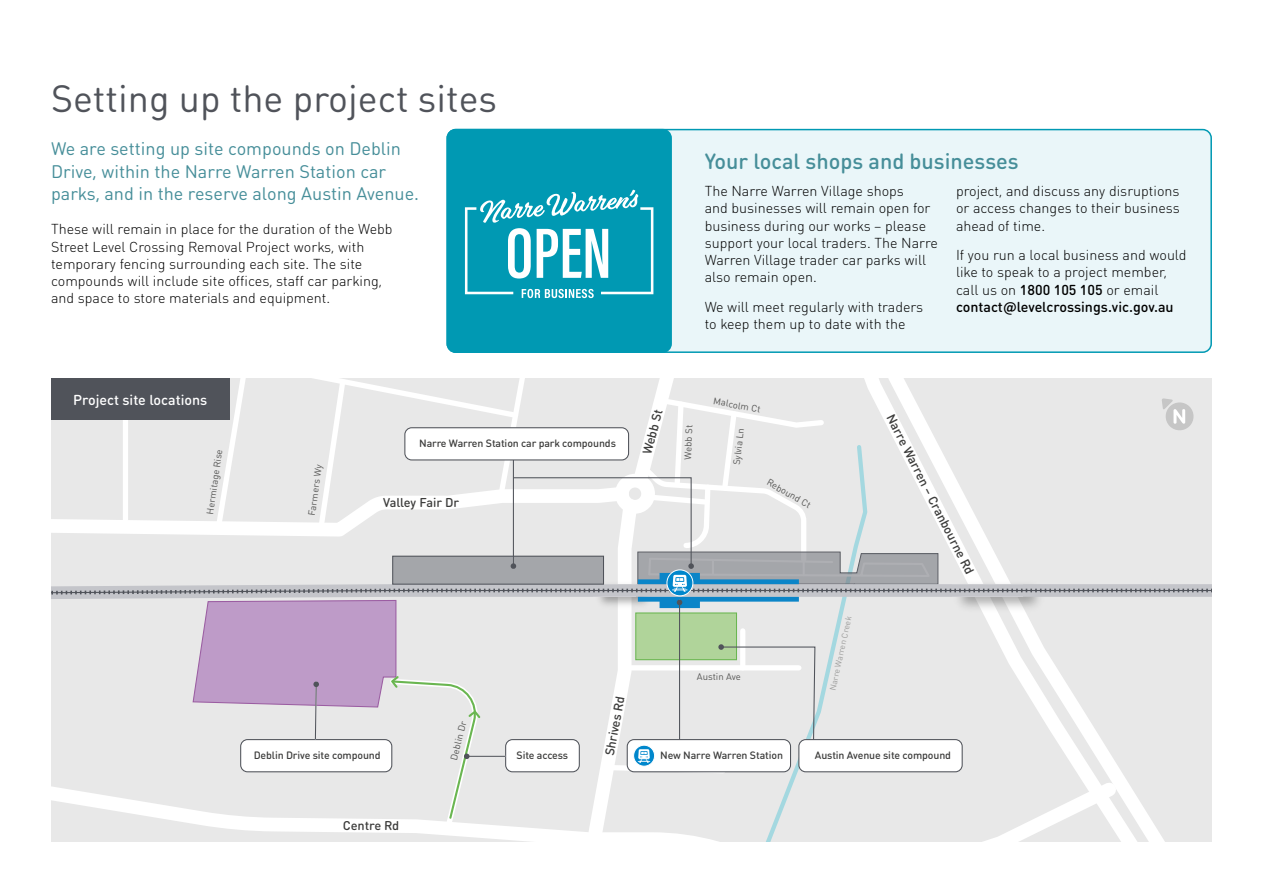
<style>
.page{position:relative;width:1263px;height:893px;background:#fff}
.page>*{position:absolute;margin:0;border:0;box-sizing:border-box;transform-origin:0 0}
.t1{font:37.5px "DIN Round OT";color:#50535a}
.t2{font:500 21.75px "DIN Round OT";color:#468e99}
.t3{font:18px/22.5px "DIN Round OT";color:#468e99}
.t4{font:300 14.25px/17.1px "DIN Round OT";color:#000}
.t5{font:500 14.25px "DIN Round OT";color:#fff}
.t6{font:500 12.6px "DIN Round OT";letter-spacing:-.005em;color:#3c3c3b}
.t7{font:500 10.5px "DIN Round OT";letter-spacing:-.01em;color:#3c3c3b}
.t8{font:9.45px "DIN Round OT";color:#575756}
.t9{font:8.4px "DIN Round OT";color:#9d9d9c}
.s1{font-weight:500}
</style>
<div class="page">
<div style="left:447px;top:130px;width:764px;height:222px;background:#eaf6f9;border-radius:9px"></div>
<div style="left:446px;top:129px;width:766px;height:224px;border:2px solid #0099b3;border-radius:9px"></div>
<div style="left:447px;top:130px;width:224px;height:222px;background:#0099b3;border-radius:9px"></div>
<div style="left:446px;top:129px;width:226px;height:224px;border:2px solid #0099b3;border-radius:9px"></div>
<svg style="left:465px;top:190px;width:188px;height:108px"></svg>
<svg style="left:51px;top:379px;width:1161px;height:463px;background:#e1e0e2"></svg>
<h1 class="t1" style="left:51px;top:75px;width:448px">Setting up the project sites</h1>
<p class="t3" style="left:51px;top:137px;width:370px">We are setting up site compounds on Deblin<br>Drive, within the Narre Warren Station car parks, and in the reserve along Austin Avenue.</p>
<p class="t4" style="left:51px;top:221px;width:343px">These will remain in place for the duration of the Webb Street Level Crossing Removal Project works, with temporary fencing surrounding each site. The site compounds will include site offices, staff car parking, and space to store materials and equipment.</p>
<h2 class="t2" style="left:705px;top:147px;width:316px">Your local shops and businesses</h2>
<p class="t4" style="left:705px;top:182px;width:235px">The Narre Warren Village shops<br>and businesses will remain open for business during our works – please support your local traders. The Narre<br>Warren Village trader car parks will also remain open.</p>
<p class="t4" style="left:705px;top:298px;width:220px">We will meet regularly with traders to keep them up to date with the</p>
<p class="t4" style="left:956px;top:182px;width:225px;text-align:justify">project, and discuss any disruptions or access changes to their business ahead of time.</p>
<p class="t4" style="left:956px;top:247px;width:232px">If you run a local business and would like to speak to a project member, call us on <span class="s1">1800 105 105</span> or email <span class="s1">contact@levelcrossings.vic.gov.au</span></p>
<p class="t5" style="left:73px;top:390px;width:136px">Project site locations</p>
<p class="t8" style="left:204px;top:513px;width:67px;rotate:-82deg">Hermitage Rise</p>
<p class="t8" style="left:306px;top:514px;width:52px;rotate:-82deg">Farmers Wy</p>
<p class="t7" style="left:419px;top:437px;width:198px">Narre Warren Station car park compounds</p>
<p class="t6" style="left:383px;top:494px;width:77px">Valley Fair Dr</p>
<p class="t7" style="left:254px;top:748px;width:128px">Deblin Drive site compound</p>
<p class="t8" style="left:448px;top:759px;width:42px;rotate:-75deg">Deblin Dr</p>
<p class="t7" style="left:516px;top:748px;width:53px">Site access</p>
<p class="t6" style="left:602px;top:754px;width:62px;rotate:-80deg">Shrives Rd</p>
<p class="t6" style="left:639px;top:452px;width:48px;rotate:-75deg">Webb St</p>
<p class="t8" style="left:714px;top:395px;width:49px;rotate:10deg">Malcolm Ct</p>
<p class="t8" style="left:682px;top:459px;width:36px;rotate:-87deg">Webb St</p>
<p class="t8" style="left:731px;top:464px;width:38px;rotate:-83deg">Sylvia Ln</p>
<p class="t8" style="left:770px;top:476px;width:50px;rotate:29deg">Rebound Ct</p>
<p class="t8" style="left:697px;top:671px;width:45px">Austin Ave</p>
<p class="t9" style="left:827px;top:689px;width:77px;rotate:-77deg">Narre Warren Creek</p>
<p class="t6" style="left:897px;top:412px;width:179px;rotate:63deg">Narre Warren – Cranbourne Rd</p>
<p class="t7" style="left:660px;top:748px;width:124px">New Narre Warren Station</p>
<p class="t7" style="left:815px;top:748px;width:138px">Austin Avenue site compound</p>
<p class="t6" style="left:343px;top:817px;width:58px;rotate:1deg">Centre Rd</p>
</div>
